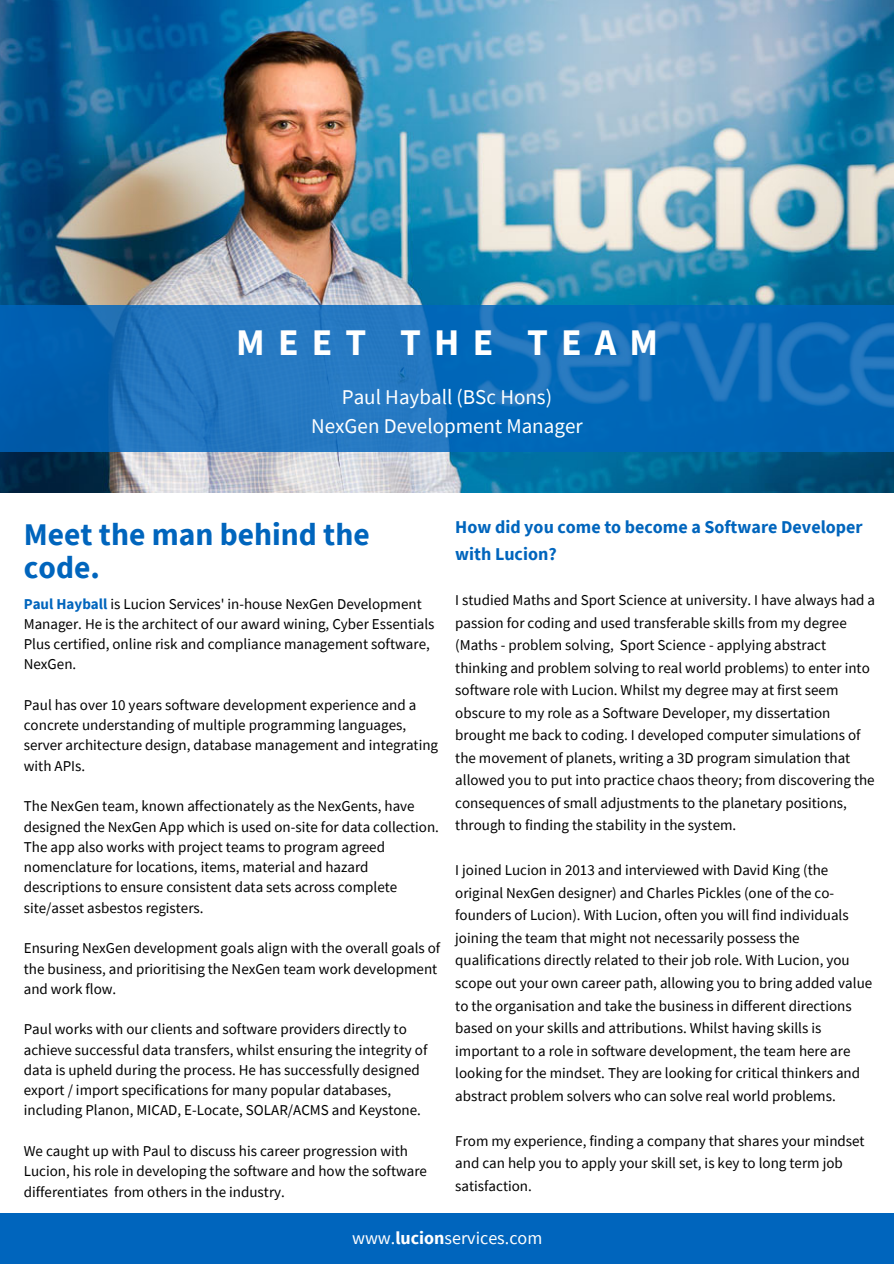
<style>
.page{position:relative;width:894px;height:1264px;background:#fff}
.page>*{position:absolute;margin:0;border:0;box-sizing:border-box;transform-origin:0 0}
.t1{font:700 37.5px "Source Sans Pro";letter-spacing:.35em;color:#fff}
.t2{font:700 31.5px/32.7px "Source Sans Pro";color:#0065bd}
.t3{font:21px/29.2px "Source Sans Pro";color:#fff;text-align:center}
.t4{font:700 18px/27px "Source Sans Pro";color:#0065bd}
.t5{font:18px "Source Sans Pro";color:#fff}
.t6{font:15px/22.5px "Source Sans Pro";color:#000}
.s1{font-weight:700;color:#0065bd}
.s2{font-weight:700}
</style>
<div class="page">
<img style="left:0;top:0;width:893px;height:493px">
<svg style="left:0;top:306px;width:893px;height:145px;background:#116db9"></svg>
<div style="left:0;top:1213px;width:893px;height:50px;background:#0065bd"></div>
<h1 class="t1" style="left:236px;top:318px;width:423px">MEET THE TEAM</h1>
<h3 class="t3" style="left:311px;top:382px;width:273px">Paul Hayball (BSc Hons)<br>NexGen Development Manager</h3>
<h2 class="t2" style="left:24px;top:517px;width:347px">Meet the man behind the code.</h2>
<p class="t6" style="left:24px;top:593px;width:412px;line-height:20.2px"><span class="s1">Paul Hayball</span> is Lucion Services' in-house NexGen Development Manager. He is the architect of our award wining, Cyber Essentials Plus certified, online risk and compliance management software, NexGen.</p>
<p class="t6" style="left:24px;top:694px;width:416px;line-height:20.2px">Paul has over 10 years software development experience and a concrete understanding of multiple programming languages, server architecture design, database management and integrating with APIs.</p>
<p class="t6" style="left:24px;top:795px;width:416px;line-height:20.2px">The NexGen team, known affectionately as the NexGents, have designed the NexGen App which is used on-site for data collection.<br>The app also works with project teams to program agreed nomenclature for locations, items, material and hazard descriptions to ensure consistent data sets across complete site/asset asbestos registers.</p>
<p class="t6" style="left:24px;top:937px;width:418px;line-height:20.2px">Ensuring NexGen development goals align with the overall goals of the business, and prioritising the NexGen team work development and work flow.</p>
<p class="t6" style="left:24px;top:1018px;width:405px;line-height:20.2px">Paul works with our clients and software providers directly to achieve successful data transfers, whilst ensuring the integrity of data is upheld during the process. He has successfully designed export / import specifications for many popular databases, including Planon, MICAD, E-Locate, SOLAR/ACMS and Keystone.</p>
<p class="t6" style="left:24px;top:1140px;width:404px;line-height:20.2px">We caught up with Paul to discuss his career progression with<br>Lucion, his role in developing the software and how the software differentiates from others in the industry.</p>
<p class="t4" style="left:455px;top:513px;width:409px">How did you come to become a Software Developer with Lucion?</p>
<p class="t6" style="left:455px;top:588px;width:421px">I studied Maths and Sport Science at university. I have always had a passion for coding and used transferable skills from my degree (Maths - problem solving, Sport Science - applying abstract thinking and problem solving to real world problems) to enter into software role with Lucion. Whilst my degree may at first seem obscure to my role as a Software Developer, my dissertation brought me back to coding. I developed computer simulations of the movement of planets, writing a 3D program simulation that allowed you to put into practice chaos theory; from discovering the consequences of small adjustments to the planetary positions, through to finding the stability in the system.</p>
<p class="t6" style="left:455px;top:858px;width:418px">I joined Lucion in 2013 and interviewed with David King (the original NexGen designer) and Charles Pickles (one of the co&shy;founders of Lucion). With Lucion, often you will find individuals joining the team that might not necessarily possess the qualifications directly related to their job role. With Lucion, you scope out your own career path, allowing you to bring added value to the organisation and take the business in different directions based on your skills and attributions. Whilst having skills is important to a role in software development, the team here are looking for the mindset. They are looking for critical thinkers and abstract problem solvers who can solve real world problems.</p>
<p class="t6" style="left:455px;top:1129px;width:411px">From my experience, finding a company that shares your mindset and can help you to apply your skill set, is key to long term job satisfaction.</p>
<p class="t5" style="left:352px;top:1226px;width:192px">www.<span class="s2">lucion</span>services.com</p>
</div>
